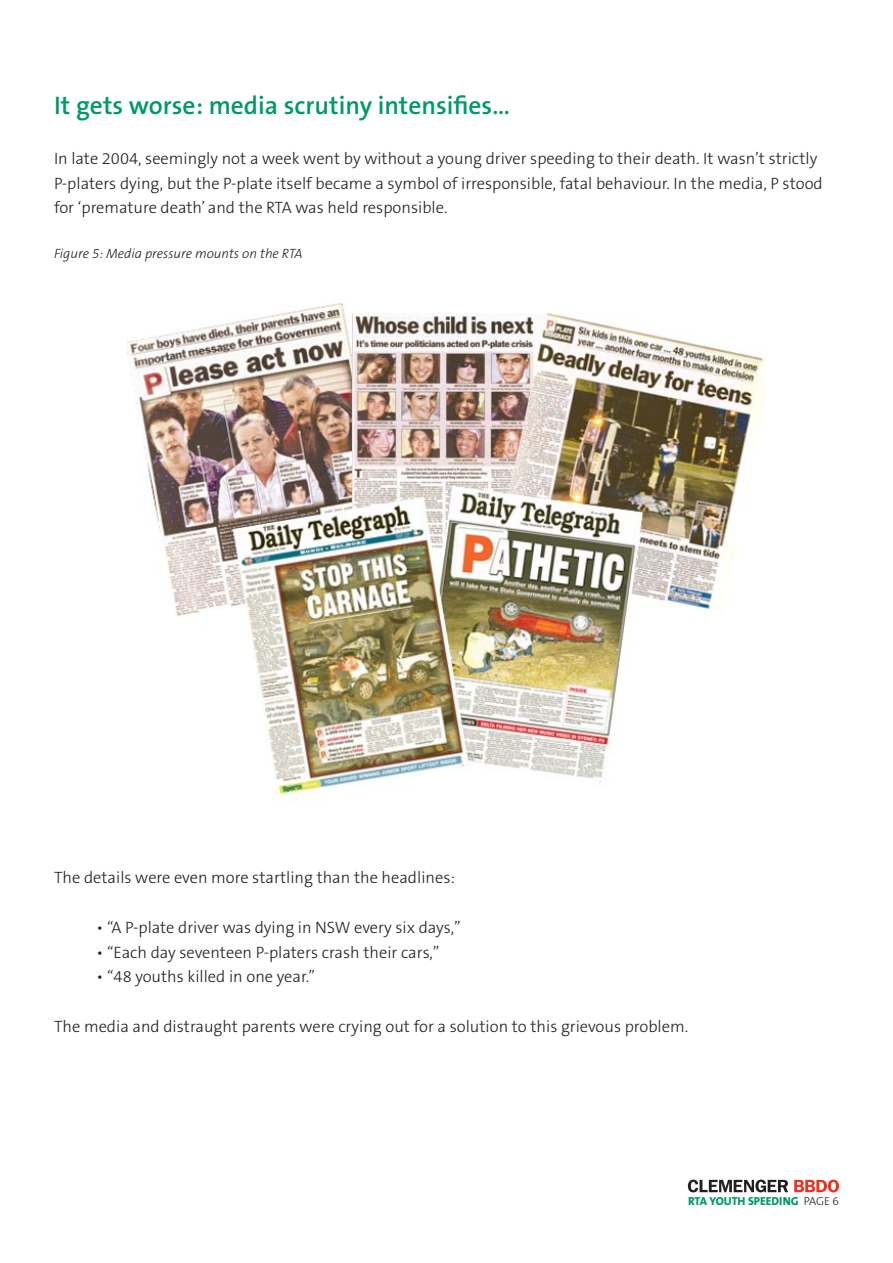
<style>
.page{position:relative;width:893px;height:1263px;background:#fff}
.page>*{position:absolute;margin:0;border:0;box-sizing:border-box;transform-origin:0 0}
.t1{font:600 25.5px "The Sans B6";color:#009a67}
.t2{font:300 16.5px/24.8px "The Sans B3";color:#231f20}
.t3{font:italic 300 13.5px "The Sans B3";color:#231f20}
.t4{font:800 11.7px "The Sans B8";color:#009a67}
.s1{font-family:"The Sans B3";font-weight:300;color:#231f20}
</style>
<div class="page">
<svg style="left:688px;top:1179px;width:100px;height:13px"></svg>
<svg style="left:794px;top:1179px;width:45px;height:13px"></svg>
<img style="left:128px;top:302px;width:637px;height:498px">
<h1 class="t1" style="left:54px;top:92px;width:457px">It gets worse: media scrutiny intensifies…</h1>
<p class="t2" style="left:54px;top:147px;width:770px">In late 2004, seemingly not a week went by without a young driver speeding to their death. It wasn’t strictly<br>P-platers dying, but the P-plate itself became a symbol of irresponsible, fatal behaviour. In the media, P stood for ‘premature death’ and the RTA was held responsible.</p>
<p class="t3" style="left:54px;top:247px;width:250px">Figure 5: Media pressure mounts on the RTA</p>
<p class="t2" style="left:54px;top:866px;width:403px">The details were even more startling than the headlines:</p>
<p class="t2" style="left:97px;top:916px;width:366px">• “A P-plate driver was dying in NSW every six days,”</p>
<p class="t2" style="left:97px;top:940px;width:344px">• “Each day seventeen P-platers crash their cars,”</p>
<p class="t2" style="left:97px;top:965px;width:220px">• “48 youths killed in one year.”</p>
<p class="t2" style="left:54px;top:1015px;width:636px">The media and distraught parents were crying out for a solution to this grievous problem.</p>
<p class="t4" style="left:688px;top:1195px;width:152px">RTA YOUTH SPEEDING <span class="s1">Page 6</span></p>
</div>
